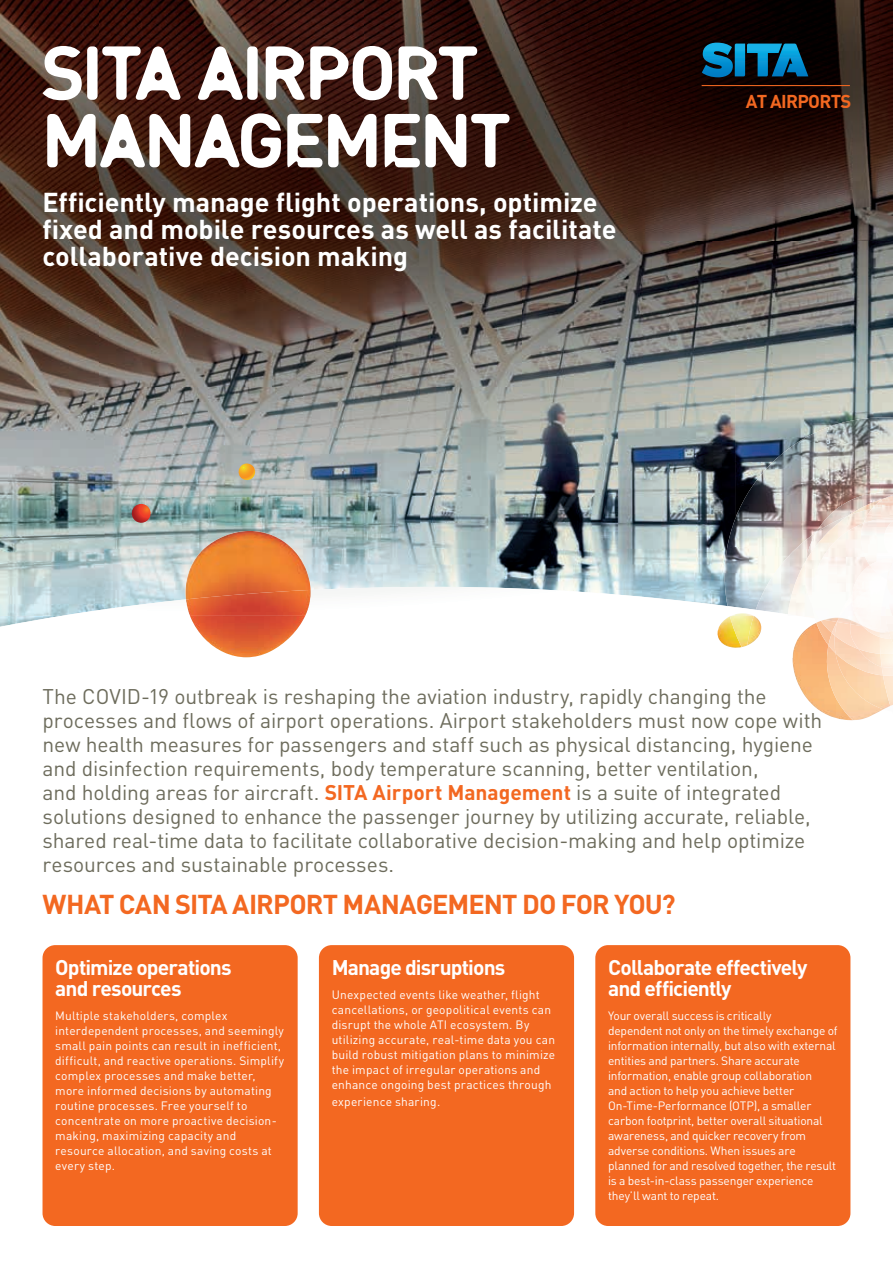
<style>
.page{position:relative;width:893px;height:1263px;background:#fff}
.page>*{position:absolute;margin:0;border:0;box-sizing:border-box;transform-origin:0 0}
.t1{font:75px "SITADIN Headline";letter-spacing:-.015em;color:#fff}
.t2{font:700 27px/27px "DIN Pro";letter-spacing:-.005em;color:#fff}
.t3{font:700 27px "DIN Pro";letter-spacing:-.03em;color:#f36821}
.t4{font:21px/24px "DIN Pro";letter-spacing:-.005em;color:#6d6c5c}
.t5{font:700 21px/21px "DIN Pro";letter-spacing:-.04em;color:#fff}
.t6{font:700 18.45px "DIN Pro";letter-spacing:-.04em;color:#f36821}
.t7{font:12px/15px "DIN Pro";letter-spacing:.01em;color:#fff}
.t8{font:12px/15px "DIN Pro";letter-spacing:-.015em;color:#fff}
.s1{font-weight:700;color:#f36821}
</style>
<div class="page">
<img style="left:717px;top:617px;width:25px;height:31px">
<img style="left:730px;top:616px;width:12px;height:31px">
<img style="left:0;top:0;width:105px;height:616px">
<img style="left:105px;top:387px;width:630px;height:177px">
<img style="left:735px;top:387px;width:158px;height:30px">
<img style="left:105px;top:564px;width:81px;height:23px">
<img style="left:311px;top:564px;width:412px;height:23px">
<svg style="left:61px;top:587px;width:670px;height:30px"></svg>
<img style="left:723px;top:417px;width:170px;height:193px">
<img style="left:727px;top:606px;width:29px;height:10px">
<img style="left:756px;top:532px;width:47px;height:75px">
<img style="left:788px;top:560px;width:15px;height:47px">
<img style="left:816px;top:492px;width:77px;height:17px">
<img style="left:848px;top:498px;width:24px;height:11px">
<img style="left:872px;top:496px;width:21px;height:10px">
<img style="left:803px;top:509px;width:60px;height:98px">
<img style="left:863px;top:506px;width:30px;height:12px">
<img style="left:811px;top:523px;width:49px;height:84px">
<img style="left:839px;top:594px;width:13px;height:13px">
<img style="left:860px;top:518px;width:33px;height:47px">
<img style="left:883px;top:521px;width:10px;height:36px">
<img style="left:852px;top:565px;width:18px;height:10px">
<img style="left:852px;top:575px;width:27px;height:8px">
<img style="left:870px;top:558px;width:23px;height:17px">
<img style="left:840px;top:602px;width:12px;height:5px">
<svg style="left:742px;top:607px;width:151px;height:114px"></svg>
<img style="left:852px;top:583px;width:27px;height:30px">
<img style="left:855px;top:591px;width:34px;height:25px">
<img style="left:889px;top:597px;width:4px;height:19px">
<svg style="left:879px;top:562px;width:14px;height:35px"></svg>
<img style="left:100px;top:0;width:793px;height:387px">
<img style="left:190px;top:616px;width:115px;height:41px">
<img style="left:186px;top:531px;width:125px;height:59px">
<img style="left:186px;top:590px;width:125px;height:26px">
<svg style="left:131px;top:504px;width:21px;height:19px"></svg>
<svg style="left:238px;top:463px;width:17px;height:18px"></svg>
<svg style="left:702px;top:43px;width:106px;height:34px;background:#09648c"></svg>
<hr style="left:702px;top:85px;width:148px;height:1px;background:#f36821">
<div style="left:43px;top:945px;width:255px;height:281px;background:#f36821;border-radius:13px"></div>
<div style="left:319px;top:945px;width:255px;height:281px;background:#f36821;border-radius:13px"></div>
<div style="left:595px;top:945px;width:255px;height:281px;background:#f36821;border-radius:13px"></div>
<h1 class="t1" style="left:43px;top:10px;width:437px">SITA AIRPORT</h1>
<h1 class="t1" style="left:43px;top:78px;width:469px">MANAGEMENT</h1>
<h2 class="t2" style="left:43px;top:185px;width:575px">Efficiently manage flight operations, optimize fixed and mobile resources as well as facilitate collaborative decision making</h2>
<h3 class="t6" style="left:746px;top:86px;width:107px">AT AIRPORTS</h3>
<p class="t4" style="left:43px;top:682px;width:781px">The COVID-19 outbreak is reshaping the aviation industry, rapidly changing the processes and flows of airport operations. Airport stakeholders must now cope with new health measures for passengers and staff such as physical distancing, hygiene and disinfection requirements, body temperature scanning, better ventilation,<br>and holding areas for aircraft. <span class="s1">SITA Airport Management</span> is a suite of integrated solutions designed to enhance the passenger journey by utilizing accurate, reliable, shared real-time data to facilitate collaborative decision-making and help optimize resources and sustainable processes.</p>
<h2 class="t3" style="left:43px;top:881px;width:635px">WHAT CAN SITA AIRPORT MANAGEMENT DO FOR YOU?</h2>
<h3 class="t5" style="left:55px;top:955px;width:178px">Optimize operations and resources</h3>
<p class="t7" style="left:55px;top:1007px;width:230px">Multiple stakeholders, complex interdependent processes, and seemingly small pain points can result in inefficient, difficult, and reactive operations. Simplify complex processes and make better, more informed decisions by automating routine processes. Free yourself to concentrate on more proactive decision&shy;making, maximizing capacity and resource allocation, and saving costs at every step.</p>
<h3 class="t5" style="left:332px;top:955px;width:175px">Manage disruptions</h3>
<p class="t7" style="left:332px;top:986px;width:225px">Unexpected events like weather, flight cancellations, or geopolitical events can disrupt the whole ATI ecosystem. By utilizing accurate, real-time data you can build robust mitigation plans to minimize the impact of irregular operations and enhance ongoing best practices through</p>
<p class="t7" style="left:332px;top:1093px;width:110px">experience sharing.</p>
<h3 class="t5" style="left:608px;top:955px;width:201px">Collaborate effectively and efficiently</h3>
<p class="t8" style="left:608px;top:1007px;width:231px">Your overall success is critically<br>dependent not only on the timely exchange of information internally, but also with external entities and partners. Share accurate information, enable group collaboration<br>and action to help you achieve better On-Time-Performance (OTP), a smaller carbon footprint, better overall situational awareness, and quicker recovery from adverse conditions. When issues are planned for and resolved together, the result is a best-in-class passenger experience they’ll want to repeat.</p>
</div>
